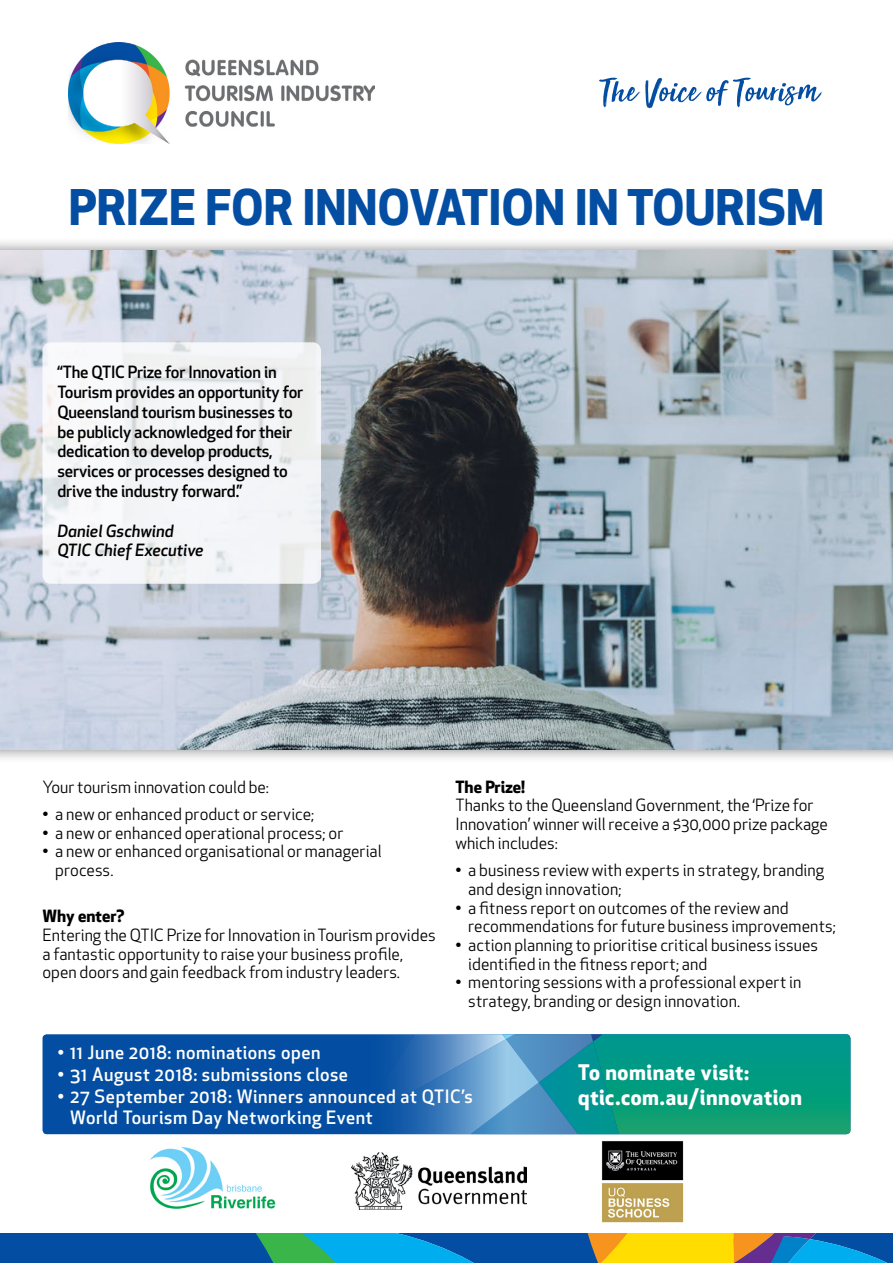
<style>
.page{position:relative;width:893px;height:1263px;background:#fff}
.page>*{position:absolute;margin:0;border:0;box-sizing:border-box;transform-origin:0 0}
.t1{font:700 48px "Apex New";color:#034ea2}
.t2{font:700 21px/25.2px "Apex New";letter-spacing:.025em;color:#fff}
.t3{font:500 18px/21.6px "Apex New";letter-spacing:.03em;color:#fff}
.t4{font:16.5px/18.8px "Apex New";color:#000}
.t5{font:500 16.5px/19.8px "Apex New";letter-spacing:-.01em;color:#000}
.t6{font:italic 500 16.5px/19.8px "Apex New";color:#000}
.t7{font:700 16.5px "Apex New";color:#000}
</style>
<div class="page">
<svg style="left:0;top:1233px;width:893px;height:30px"></svg>
<div style="left:0;top:237px;width:893px;height:527px;background:#000;opacity:.5"></div>
<img style="left:0;top:251px;width:893px;height:498px">
<img style="left:151px;top:1147px;width:125px;height:62px">
<svg style="left:43px;top:342px;width:278px;height:242px;fill:#f4f5f8"></svg>
<div style="left:43px;top:1034px;width:807px;height:100px;background:#034ea2;border-radius:4px"></div>
<svg style="left:539px;top:1034px;width:311px;height:100px"></svg>
<img style="left:395px;top:1039px;width:144px;height:95px">
<img style="left:506px;top:1034px;width:75px;height:5px">
<img style="left:358px;top:1034px;width:148px;height:88px">
<img style="left:69px;top:43px;width:305px;height:100px">
<svg style="left:599px;top:78px;width:223px;height:30px"></svg>
<img style="left:352px;top:1153px;width:174px;height:57px">
<img style="left:601px;top:1141px;width:83px;height:82px">
<h1 class="t1" style="left:69px;top:173px;width:757px">PRIZE FOR INNOVATION IN TOURISM</h1>
<p class="t5" style="left:57px;top:362px;width:247px">“The QTIC Prize for Innovation in Tourism provides an opportunity for Queensland tourism businesses to be publicly acknowledged for their dedication to develop products, services or processes designed to drive the industry forward.”</p>
<p class="t6" style="left:57px;top:520px;width:148px">Daniel Gschwind<br>QTIC Chief Executive</p>
<p class="t4" style="left:43px;top:777px;width:228px">Your tourism innovation could be:</p>
<p class="t4" style="left:43px;top:804px;width:273px">• a new or enhanced product or service;</p>
<p class="t4" style="left:43px;top:823px;width:302px">• a new or enhanced operational process; or</p>
<p class="t4" style="left:55px;top:842px;width:328px;text-indent:-13px">• a new or enhanced organisational or managerial process.</p>
<p class="t7" style="left:43px;top:904px;width:83px">Why enter?</p>
<p class="t4" style="left:43px;top:925px;width:395px">Entering the QTIC Prize for Innovation in Tourism provides a fantastic opportunity to raise your business profile, open doors and gain feedback from industry leaders.</p>
<p class="t7" style="left:455px;top:774px;width:71px">The Prize!</p>
<p class="t4" style="left:455px;top:796px;width:374px">Thanks to the Queensland Government, the ‘Prize for<br>Innovation’ winner will receive a $30,000 prize package which includes:</p>
<p class="t4" style="left:468px;top:861px;width:358px;text-indent:-13px">• a business review with experts in strategy, branding and design innovation;</p>
<p class="t4" style="left:468px;top:898px;width:369px;text-indent:-13px">• a fitness report on outcomes of the review and recommendations for future business improvements;</p>
<p class="t4" style="left:468px;top:936px;width:351px;text-indent:-13px">• action planning to prioritise critical business issues identified in the fitness report; and</p>
<p class="t4" style="left:468px;top:973px;width:335px;text-indent:-13px">• mentoring sessions with a professional expert in strategy, branding or design innovation.</p>
<p class="t3" style="left:57px;top:1042px;width:265px">• 11 June 2018: nominations open</p>
<p class="t3" style="left:57px;top:1063px;width:292px">• 31 August 2018: submissions close</p>
<p class="t3" style="left:70px;top:1085px;width:404px;text-indent:-13px">• 27 September 2018: Winners announced at QTIC’s<br>World Tourism Day Networking Event</p>
<p class="t2" style="left:578px;top:1058px;width:225px">To nominate visit: qtic.com.au/innovation</p>
</div>
